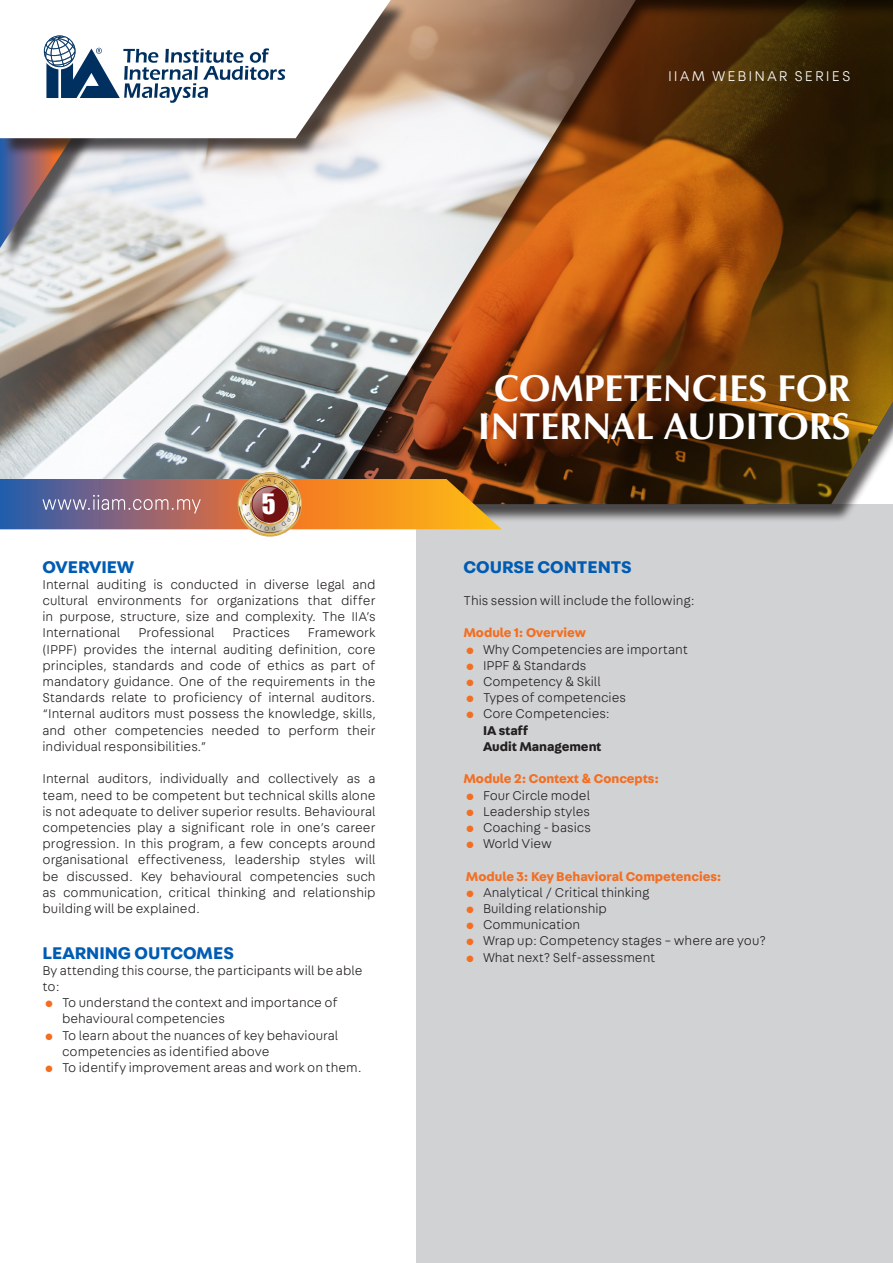
<style>
.page{position:relative;width:893px;height:1263px;background:#fff}
.page>*{position:absolute;margin:0;border:0;box-sizing:border-box;transform-origin:0 0}
.t1{font:700 37.5px/37.5px "Optima";color:#fff;text-align:center}
.t2{font:25.8px "Impact";color:#fff}
.t3{font:700 18px "Fabriga";color:#005cb3}
.t4{font:300 15px "Fabriga";letter-spacing:.13em;color:#fff}
.t5{font:300 13.5px/16.2px "Fabriga";color:#231f20;text-align:justify}
.t6{font:700 13.5px "Fabriga";color:#f36e21}
.t7{font:700 13.5px/16.2px "Fabriga";color:#231f20}
.s1{color:#f36e21}
.s2{font-weight:300;color:#f36e21}
.s3{font-weight:300}
</style>
<div class="page">
<div style="left:417px;top:504px;width:476px;height:759px;background:#d1d2d4"></div>
<img style="left:0;top:157px;width:327px;height:317px">
<div style="left:2px;top:88px;width:122px;height:177px;background:#231f20;opacity:.75"></div>
<div style="left:331px;top:2px;width:562px;height:521px;background:#231f20;opacity:.75"></div>
<div style="left:327px;top:0;width:566px;height:504px;background:#231f20;opacity:.75"></div>
<div style="left:2px;top:2px;width:406px;height:155px;background:#231f20;opacity:.75"></div>
<svg style="left:288px;top:0;width:103px;height:138px"></svg>
<svg style="left:0;top:2px;width:288px;height:246px"></svg>
<svg style="left:0;top:474px;width:502px;height:64px;background:#b88c6c"></svg>
<p class="t4" style="left:668px;top:67px;width:184px">IIAM WEBINAR SERIES</p>
<h2 class="t2" style="left:262px;top:488px;width:15px">5</h2>
<h3 class="t3" style="left:43px;top:554px;width:93px">OVERVIEW</h3>
<p class="t5" style="left:43px;top:576px;width:335px">Internal auditing is conducted in diverse legal and cultural environments for organizations that differ in purpose, structure, size and complexity. The IIA’s International</p>
<p class="t5" style="left:138px;top:624px;width:78px">Professional</p>
<p class="t5" style="left:233px;top:624px;width:59px">Practices</p>
<p class="t5" style="left:43px;top:624px;width:335px;text-indent:265px">Framework (IPPF) provides the internal auditing definition, core principles, standards and code of ethics as part of mandatory guidance. One of the requirements in the Standards relate to proficiency of internal auditors. “Internal auditors must possess the knowledge, skills, and other competencies needed to perform their individual responsibilities.”</p>
<p class="t5" style="left:43px;top:770px;width:335px">Internal auditors, individually and collectively as a team, need to be competent but technical skills alone is not adequate to deliver superior results. Behavioural competencies play a significant role in one’s career progression. In this program, a few concepts around organisational effectiveness, leadership styles will be discussed. Key behavioural competencies such as communication, critical thinking and relationship building will be explained.</p>
<h3 class="t3" style="left:43px;top:940px;width:193px">LEARNING OUTCOMES</h3>
<p class="t5" style="left:43px;top:962px;width:322px">By attending this course, the participants will be able to:</p>
<p class="t5" style="left:62px;top:994px;width:277px;text-indent:-19px"><span class="s1">•</span> To understand the context and importance of behavioural competencies</p>
<p class="t5" style="left:62px;top:1026px;width:278px;text-indent:-19px"><span class="s1">•</span> To learn about the nuances of key behavioural competencies as identified above</p>
<p class="t5" style="left:43px;top:1059px;width:321px"><span class="s1">•</span> To identify improvement areas and work on them.</p>
<h1 class="t1" style="left:478px;top:370px;width:374px">COMPETENCIES FOR<br>INTERNAL AUDITORS</h1>
<h3 class="t3" style="left:463px;top:554px;width:170px">COURSE CONTENTS</h3>
<p class="t5" style="left:463px;top:592px;width:233px">This session will include the following:</p>
<p class="t6" style="left:463px;top:624px;width:124px">Module 1: Overview</p>
<p class="t5" style="left:463px;top:641px;width:226px"><span class="s1">•</span> Why Competencies are important</p>
<p class="t5" style="left:463px;top:657px;width:124px"><span class="s1">•</span> IPPF &amp; Standards</p>
<p class="t5" style="left:463px;top:673px;width:139px"><span class="s1">•</span> Competency &amp; Skill</p>
<p class="t5" style="left:463px;top:689px;width:164px"><span class="s1">•</span> Types of competencies</p>
<p class="t7" style="left:483px;top:705px;width:128px;text-indent:-19px"><span class="s2">•</span> <span class="s3">Core Competencies:<br></span>IA staff<br>Audit Management</p>
<p class="t6" style="left:463px;top:770px;width:197px">Module 2: Context &amp; Concepts:</p>
<p class="t5" style="left:463px;top:786px;width:128px"><span class="s1">•</span> Four Circle model</p>
<p class="t5" style="left:463px;top:803px;width:128px"><span class="s1">•</span> Leadership styles</p>
<p class="t5" style="left:463px;top:819px;width:129px"><span class="s1">•</span> Coaching - basics</p>
<p class="t5" style="left:463px;top:835px;width:90px"><span class="s1">•</span> World View</p>
<p class="t6" style="left:466px;top:867px;width:257px">Module 3: Key Behavioral Competencies:</p>
<p class="t5" style="left:463px;top:884px;width:188px"><span class="s1">•</span> Analytical / Critical thinking</p>
<p class="t5" style="left:463px;top:900px;width:145px"><span class="s1">•</span> Building relationship</p>
<p class="t5" style="left:463px;top:916px;width:118px"><span class="s1">•</span> Communication</p>
<p class="t5" style="left:463px;top:932px;width:304px"><span class="s1">•</span> Wrap up: Competency stages – where are you?</p>
<p class="t5" style="left:463px;top:948px;width:193px"><span class="s1">•</span> What next? Self-assessment</p>
</div>
